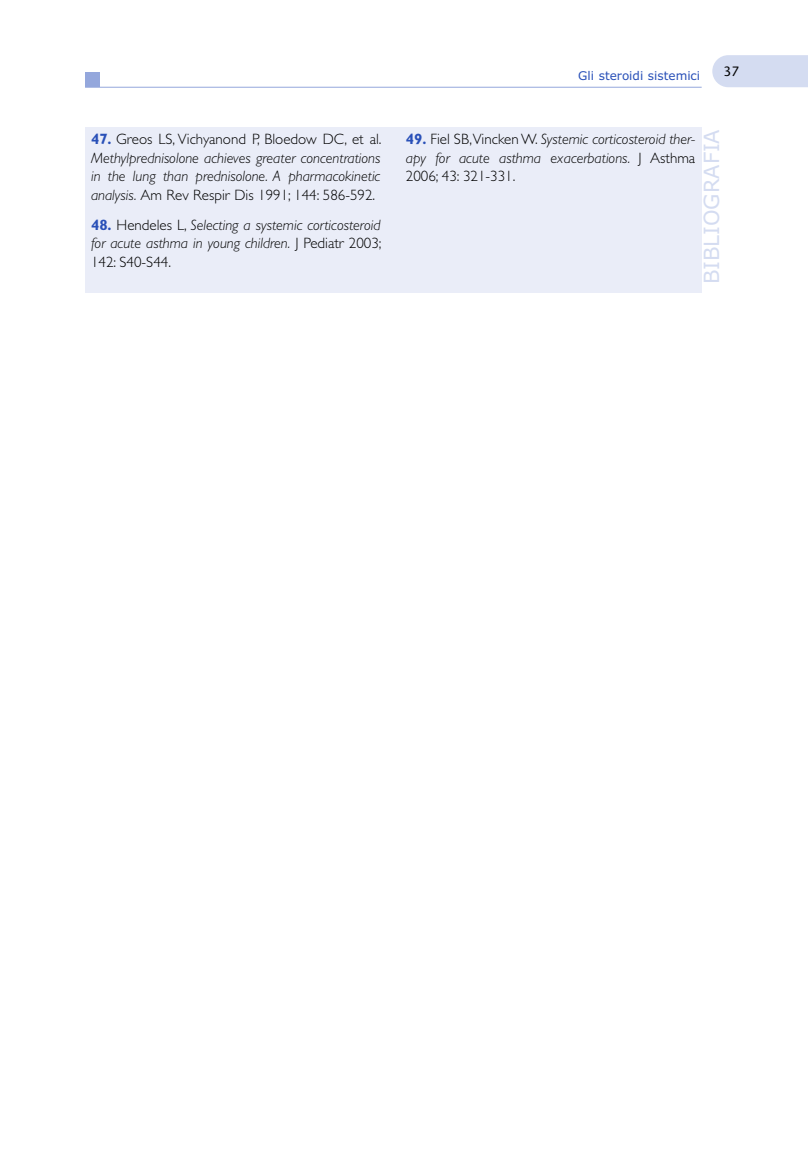
<style>
.page{position:relative;width:808px;height:1149px;background:#fff}
.page>*{position:absolute;margin:0;border:0;box-sizing:border-box;transform-origin:0 0}
.t1{font:21px "Verdana";color:#d4dcf1}
.t2{font:italic 300 15px/18.8px "Gill Sans";color:#000;text-align:justify}
.t3{font:13.5px "Stone Sans";color:#000}
.t4{font:12px "Verdana";color:#2950b8}
.s1{font-weight:700;font-style:normal;color:#2950b8}
.s2{font-style:normal}
</style>
<div class="page">
<hr style="left:85px;top:87px;width:617px;height:1px;background:#94a7dc">
<div style="left:85px;top:73px;width:15px;height:14px;background:#94a7dc"></div>
<div style="left:712px;top:55px;width:96px;height:32px;background:#d4dcf1"></div>
<div style="left:85px;top:128px;width:617px;height:165px;background:#eaedf8"></div>
<p class="t2" style="left:91px;top:131px;width:292px"><span class="s1">47.</span> <span class="s2">Greos LS, Vichyanond P, Bloedow DC, et al.<br></span>Methylprednisolone achieves greater concentrations in the lung than prednisolone. A pharmacokinetic analysis. <span class="s2">Am Rev Respir Dis 1991; 144: 586-592.</span></p>
<p class="t2" style="left:91px;top:216px;width:292px"><span class="s1">48.</span> <span class="s2">Hendeles L,</span> Selecting a systemic corticosteroid for acute asthma in young children. <span class="s2">J Pediatr 2003; 142: S40-S44.</span></p>
<p class="t4" style="left:578px;top:69px;width:123px">Gli steroidi sistemici</p>
<p class="t3" style="left:724px;top:66px;width:17px">37</p>
<p class="t2" style="left:406px;top:131px;width:291px"><span class="s1">49.</span> <span class="s2">Fiel SB,Vincken W.</span> Systemic corticosteroid ther&shy;apy for acute asthma exacerbations. <span class="s2">J Asthma 2006; 43: 321-331.</span></p>
<h1 class="t1" style="left:700px;top:284px;width:157px;rotate:-90deg">BIBLIOGRAFIA</h1>
</div>
